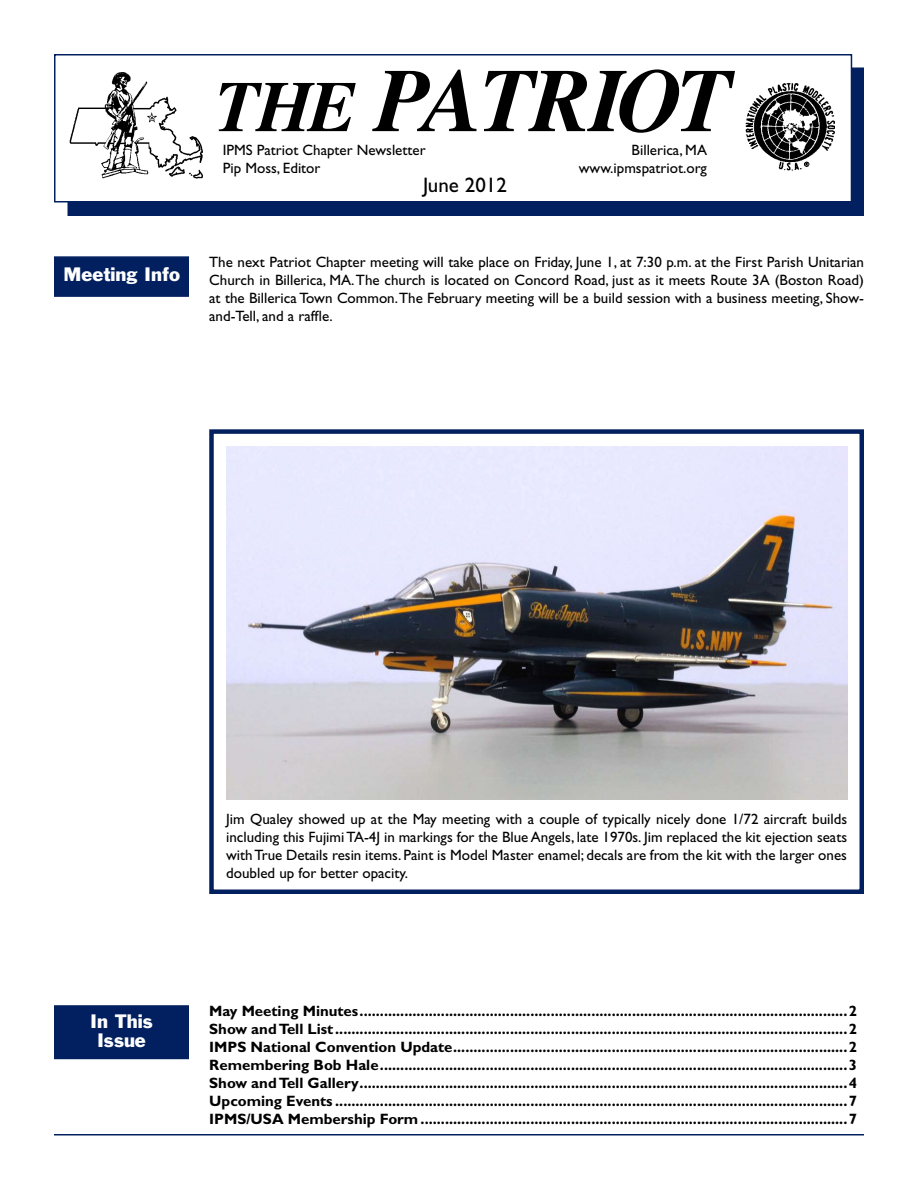
<style>
.page{position:relative;width:918px;height:1188px;background:#fff}
.page>*{position:absolute;margin:0;border:0;box-sizing:border-box;transform-origin:0 0}
.t1{font:italic 700 90px "Times";letter-spacing:-.05em;color:#000}
.t2{font:21px "Gill Sans";color:#000}
.t3{font:18px/19.5px "Franklin Gothic";color:#fff;text-align:center}
.t4{font:700 15px/18px "Gill Sans";color:#000;text-align:justify}
.t5{font:15px/18px "Gill Sans";color:#000;text-align:justify}
.s1{font-size:72px}
</style>
<div class="page">
<div style="left:68px;top:68px;width:796px;height:148px;background:#02205f"></div>
<div style="left:54px;top:54px;width:798px;height:148px;background:#fff;border:2px solid #02205f"></div>
<hr style="left:54px;top:1134px;width:810px;height:2px;background:#02205f">
<div style="left:209px;top:429px;width:655px;height:465px;border:4px solid #02205f"></div>
<div style="left:54px;top:1005px;width:135px;height:54px;background:#02205f;border:2px solid #02205f"></div>
<div style="left:54px;top:256px;width:135px;height:41px;background:#02205f;border:2px solid #02205f"></div>
<img style="left:746px;top:83px;width:89px;height:87px">
<img style="left:70px;top:73px;width:132px;height:106px">
<img style="left:226px;top:447px;width:621px;height:353px">
<p class="t3" style="left:64px;top:265px;width:118px">Meeting Info</p>
<h1 class="t1" style="left:215px;top:48px;width:518px"><span class="s1">THE</span> PATRIOT</h1>
<p class="t5" style="left:223px;top:141px;width:204px">IPMS Patriot Chapter Newsletter</p>
<p class="t5" style="left:632px;top:141px;width:77px">Billerica, MA</p>
<p class="t5" style="left:223px;top:159px;width:99px">Pip Moss, Editor</p>
<p class="t5" style="left:579px;top:159px;width:130px">www.ipmspatriot.org</p>
<h2 class="t2" style="left:423px;top:172px;width:85px">June 2012</h2>
<p class="t5" style="left:209px;top:253px;width:656px">The next Patriot Chapter meeting will take place on Friday, June 1, at 7:30 p.m. at the First Parish Unitarian Church in Billerica, MA. The church is located on Concord Road, just as it meets Route 3A (Boston Road) at the Billerica Town Common. The February meeting will be a build session with a business meeting, Show&shy;and-Tell, and a raffle.</p>
<p class="t3" style="left:90px;top:1011px;width:64px">In This<br>Issue</p>
<p class="t5" style="left:226px;top:810px;width:623px">Jim Qualey showed up at the May meeting with a couple of typically nicely done 1/72 aircraft builds including this Fujimi TA-4J in markings for the Blue Angels, late 1970s. Jim replaced the kit ejection seats with True Details resin items. Paint is Model Master enamel; decals are from the kit with the larger ones doubled up for better opacity.</p>
<p class="t4" style="left:209px;top:1002px;width:650px">May Meeting Minutes........................................................................................................................2<br>Show and Tell List ..............................................................................................................................2<br>IMPS National Convention Update.................................................................................................2<br>Remembering Bob Hale...................................................................................................................3<br>Show and Tell Gallery........................................................................................................................4<br>Upcoming Events ..............................................................................................................................7<br>IPMS/USA Membership Form.........................................................................................................7</p>
</div>
